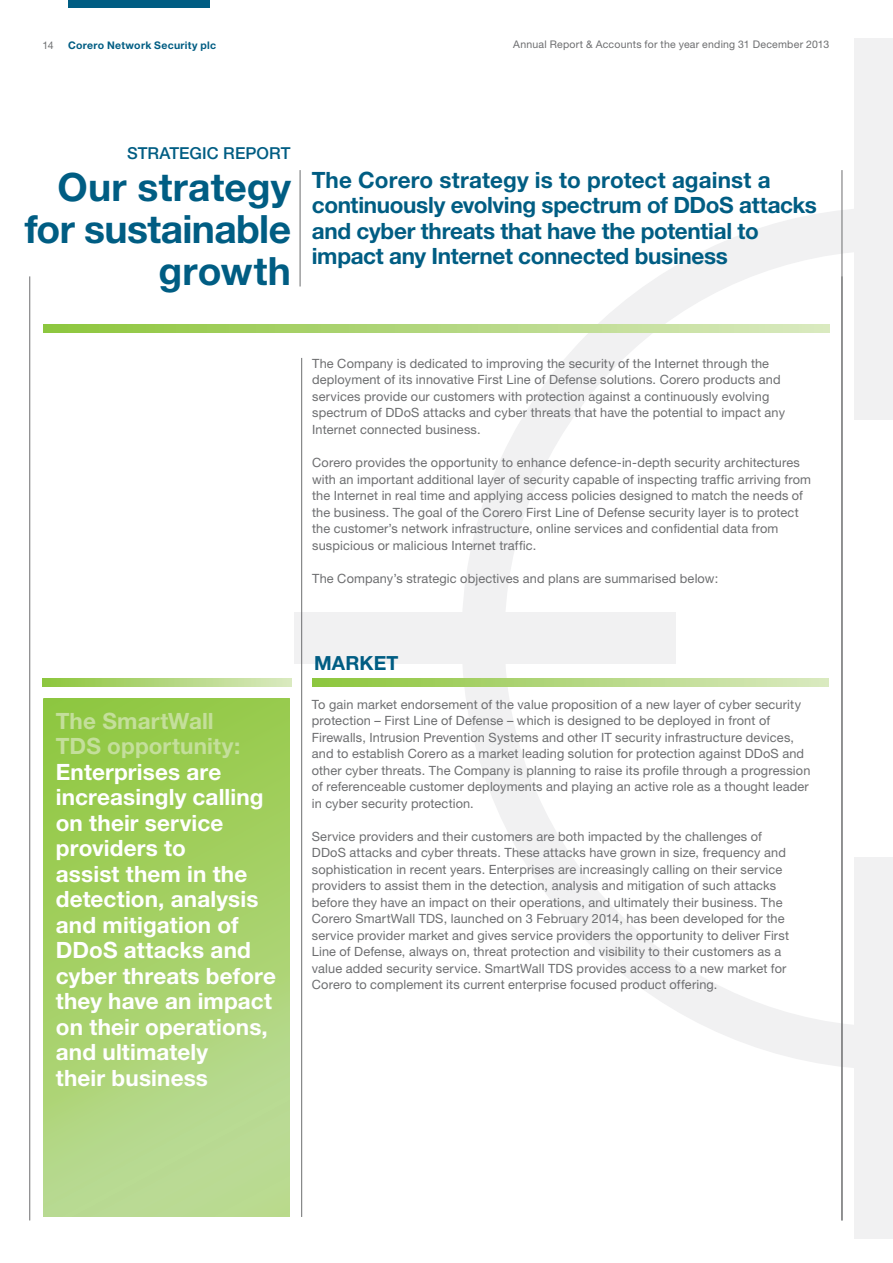
<style>
.page{position:relative;width:893px;height:1263px;background:#fff}
.page>*{position:absolute;margin:0;border:0;box-sizing:border-box;transform-origin:0 0}
.t1{font:700 39px/42px "Helvetica Neue";letter-spacing:-.005em;color:#005d83;text-align:right}
.t2{font:700 22.5px/25.5px "Helvetica Neue";letter-spacing:.005em;color:#fff}
.t3{font:700 22.5px/25.5px "Helvetica Neue";letter-spacing:-.015em;color:#005d83}
.t4{font:700 22.5px/25.5px "Helvetica Neue";letter-spacing:.005em;color:#c4df9b}
.t5{font:700 19.5px "Helvetica Neue";letter-spacing:.005em;color:#005d83}
.t6{font:500 16.5px "Helvetica Neue";color:#005d83}
.t7{font:12.75px/16.5px "Helvetica Neue";letter-spacing:.01em;color:#6d6e70}
.t8{font:10.5px "Helvetica Neue";letter-spacing:.02em;color:#6d6e70}
.t9{font:700 10.5px "Helvetica Neue";letter-spacing:.025em;color:#005d83}
</style>
<div class="page">
<div style="left:68px;top:0;width:142px;height:8px;background:#005d83"></div>
<hr style="left:29px;top:276px;width:1px;height:944px;background:#6d6e70">
<div style="left:855px;top:857px;width:38px;height:382px;background:#f1f1f2"></div>
<div style="left:855px;top:38px;width:38px;height:381px;background:#f1f1f2"></div>
<div style="left:294px;top:613px;width:381px;height:51px;background:#f1f1f2"></div>
<svg style="left:461px;top:207px;width:432px;height:863px"></svg>
<hr style="left:842px;top:170px;width:1px;height:1050px;background:#6d6e70">
<svg style="left:43px;top:698px;width:247px;height:519px;background:#a7d16c"></svg>
<svg style="left:43px;top:678px;width:248px;height:8px;background:#b3d77e"></svg>
<hr style="left:301px;top:358px;width:1px;height:859px;background:#6d6e70">
<svg style="left:313px;top:678px;width:516px;height:8px;background:#b3d77e"></svg>
<hr style="left:300px;top:170px;width:1px;height:116px;background:#6d6e70">
<svg style="left:43px;top:325px;width:786px;height:8px;background:#b3d77e"></svg>
<p class="t8" style="left:43px;top:41px;width:13px">14</p>
<p class="t9" style="left:68px;top:41px;width:150px">Corero Network Security plc</p>
<p class="t8" style="left:513px;top:41px;width:317px">Annual Report &amp; Accounts for the year ending 31 December 2013</p>
<p class="t6" style="left:127px;top:147px;width:165px">STRATEGIC REPORT</p>
<h1 class="t1" style="left:25px;top:169px;width:268px">Our strategy for sustainable growth</h1>
<h2 class="t3" style="left:312px;top:169px;width:507px">The Corero strategy is to protect against a continuously evolving spectrum of DDoS attacks and cyber threats that have the potential to impact any Internet connected business</h2>
<p class="t7" style="left:312px;top:356px;width:474px">The Company is dedicated to improving the security of the Internet through the deployment of its innovative First Line of Defense solutions. Corero products and services provide our customers with protection against a continuously evolving spectrum of DDoS attacks and cyber threats that have the potential to impact any Internet connected business.</p>
<p class="t7" style="left:312px;top:455px;width:500px">Corero provides the opportunity to enhance defence-in-depth security architectures with an important additional layer of security capable of inspecting traffic arriving from the Internet in real time and applying access policies designed to match the needs of the business. The goal of the Corero First Line of Defense security layer is to protect the customer’s network infrastructure, online services and confidential data from suspicious or malicious Internet traffic.</p>
<p class="t7" style="left:312px;top:571px;width:408px">The Company’s strategic objectives and plans are summarised below:</p>
<h2 class="t4" style="left:56px;top:710px;width:186px">The SmartWall<br>TDS opportunity:</h2>
<h2 class="t2" style="left:56px;top:761px;width:222px">Enterprises are increasingly calling on their service providers to<br>assist them in the detection, analysis and mitigation of<br>DDoS attacks and cyber threats before they have an impact on their operations, and ultimately<br>their business</h2>
<h3 class="t5" style="left:314px;top:656px;width:86px">MARKET</h3>
<p class="t7" style="left:312px;top:697px;width:500px">To gain market endorsement of the value proposition of a new layer of cyber security protection – First Line of Defense – which is designed to be deployed in front of Firewalls, Intrusion Prevention Systems and other IT security infrastructure devices, and to establish Corero as a market leading solution for protection against DDoS and other cyber threats. The Company is planning to raise its profile through a progression of referenceable customer deployments and playing an active role as a thought leader in cyber security protection.</p>
<p class="t7" style="left:312px;top:829px;width:479px">Service providers and their customers are both impacted by the challenges of DDoS attacks and cyber threats. These attacks have grown in size, frequency and sophistication in recent years. Enterprises are increasingly calling on their service providers to assist them in the detection, analysis and mitigation of such attacks before they have an impact on their operations, and ultimately their business. The Corero SmartWall TDS, launched on 3 February 2014, has been developed for the service provider market and gives service providers the opportunity to deliver First Line of Defense, always on, threat protection and visibility to their customers as a value added security service. SmartWall TDS provides access to a new market for Corero to complement its current enterprise focused product offering.</p>
</div>
